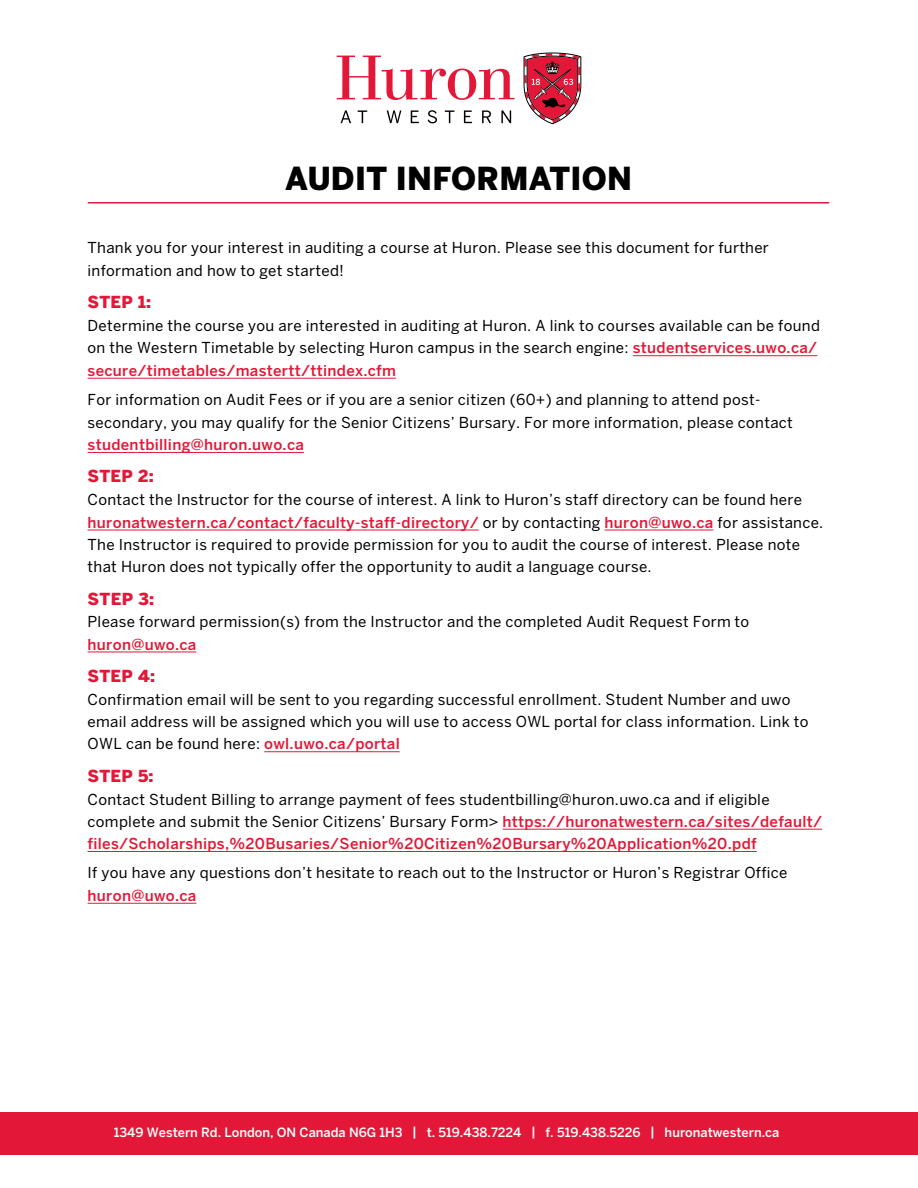
<style>
.page{position:relative;width:918px;height:1188px;background:#fff}
.page>*{position:absolute;margin:0;border:0;box-sizing:border-box;transform-origin:0 0}
.Body_-_Benton{font:900 31.5px "Benton Sans";letter-spacing:.01em;color:#000}
.P_-_Body_Copy{font:900 16.5px "Benton Sans";letter-spacing:.02em;color:#e31838}
.P_-_Body_Copy-2{font:15px/22.4px "Benton Sans";letter-spacing:.02em;color:#000}
.Body_Copy{font:500 12.75px "Benton Sans";color:#fff}
.s1{font-weight:500;color:#e31838}
</style>
<div class="page">
<svg style="left:337px;top:56px;width:178px;height:44px"></svg>
<svg style="left:524px;top:53px;width:57px;height:71px"></svg>
<svg style="left:341px;top:110px;width:10px;height:13px"></svg>
<svg style="left:358px;top:110px;width:9px;height:13px"></svg>
<svg style="left:387px;top:110px;width:14px;height:13px"></svg>
<svg style="left:411px;top:110px;width:8px;height:13px"></svg>
<svg style="left:428px;top:110px;width:9px;height:13px"></svg>
<svg style="left:445px;top:110px;width:9px;height:13px"></svg>
<svg style="left:464px;top:110px;width:8px;height:13px"></svg>
<svg style="left:482px;top:110px;width:9px;height:13px"></svg>
<svg style="left:501px;top:110px;width:10px;height:13px"></svg>
<hr style="left:88px;top:202px;width:741px;height:2px;background:#e31838">
<div style="left:0;top:1112px;width:918px;height:42px;background:#e31838"></div>
<hr style="left:633px;top:355px;width:184px;height:1px;background:#e31838">
<hr style="left:88px;top:378px;width:308px;height:1px;background:#e31838">
<hr style="left:88px;top:452px;width:216px;height:1px;background:#e31838">
<hr style="left:88px;top:530px;width:391px;height:1px;background:#e31838">
<hr style="left:605px;top:530px;width:108px;height:1px;background:#e31838">
<hr style="left:88px;top:652px;width:108px;height:1px;background:#e31838">
<hr style="left:264px;top:751px;width:136px;height:1px;background:#e31838">
<hr style="left:503px;top:829px;width:319px;height:1px;background:#e31838">
<hr style="left:88px;top:851px;width:669px;height:1px;background:#e31838">
<hr style="left:88px;top:903px;width:108px;height:1px;background:#e31838">
<p class="Body_-_Benton" style="left:285px;top:160px;width:349px">AUDIT INFORMATION</p>
<p class="P_-_Body_Copy-2" style="left:88px;top:236px;width:683px">Thank you for your interest in auditing a course at Huron. Please see this document for further information and how to get started!</p>
<p class="P_-_Body_Copy" style="left:88px;top:292px;width:65px">STEP 1:</p>
<p class="P_-_Body_Copy-2" style="left:88px;top:314px;width:734px">Determine the course you are interested in auditing at Huron. A link to courses available can be found on the Western Timetable by selecting Huron campus in the search engine: <span class="s1">studentservices.uwo.ca/ secure/timetables/mastertt/ttindex.cfm</span></p>
<p class="P_-_Body_Copy-2" style="left:88px;top:388px;width:707px">For information on Audit Fees or if you are a senior citizen (60+) and planning to attend post&shy;secondary, you may qualify for the Senior Citizens’ Bursary. For more information, please contact <span class="s1">studentbilling@huron.uwo.ca</span></p>
<p class="P_-_Body_Copy" style="left:88px;top:467px;width:68px">STEP 2:</p>
<p class="P_-_Body_Copy-2" style="left:88px;top:489px;width:737px">Contact the Instructor for the course of interest. A link to Huron’s staff directory can be found here <span class="s1">huronatwestern.ca/contact/faculty-staff-directory/</span> or by contacting <span class="s1">huron@uwo.ca</span> for assistance.<br>The Instructor is required to provide permission for you to audit the course of interest. Please note that Huron does not typically offer the opportunity to audit a language course.</p>
<p class="P_-_Body_Copy" style="left:88px;top:589px;width:68px">STEP 3:</p>
<p class="P_-_Body_Copy-2" style="left:88px;top:611px;width:663px">Please forward permission(s) from the Instructor and the completed Audit Request Form to <span class="s1">huron@uwo.ca</span></p>
<p class="P_-_Body_Copy" style="left:88px;top:666px;width:69px">STEP 4:</p>
<p class="P_-_Body_Copy-2" style="left:88px;top:688px;width:722px">Confirmation email will be sent to you regarding successful enrollment. Student Number and uwo email address will be assigned which you will use to access OWL portal for class information. Link to<br>OWL can be found here: <span class="s1">owl.uwo.ca/portal</span></p>
<p class="P_-_Body_Copy" style="left:88px;top:766px;width:68px">STEP 5:</p>
<p class="P_-_Body_Copy-2" style="left:88px;top:788px;width:736px">Contact Student Billing to arrange payment of fees studentbilling@huron.uwo.ca and if eligible complete and submit the Senior Citizens’ Bursary Form&gt; <span class="s1">https://huronatwestern.ca/sites/default/ files/Scholarships,%20Busaries/Senior%20Citizen%20Bursary%20Application%20.pdf</span></p>
<p class="P_-_Body_Copy-2" style="left:88px;top:862px;width:701px">If you have any questions don’t hesitate to reach out to the Instructor or Huron’s Registrar Office <span class="s1">huron@uwo.ca</span></p>
<p class="Body_Copy" style="left:114px;top:1125px;width:667px">1349 Western Rd. London, ON Canada N6G 1H3 | t. 519.438.7224 | f. 519.438.5226 | huronatwestern.ca</p>
</div>
